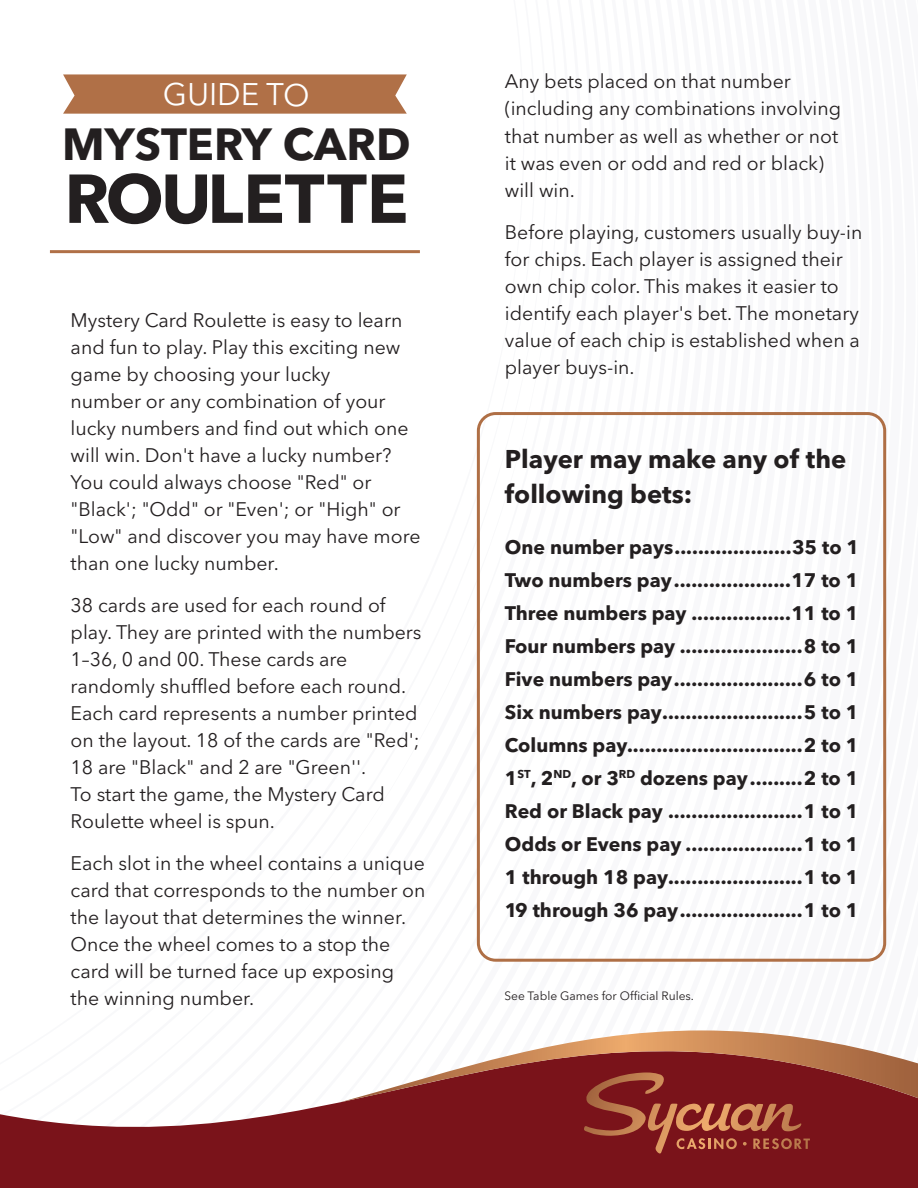
<style>
.page{position:relative;width:918px;height:1188px;background:#fff}
.page>*{position:absolute;margin:0;border:0;box-sizing:border-box;transform-origin:0 0}
.t1{font:700 68.25px "Avenir Next LT Pro";color:#231f20}
.t2{font:700 44.55px "Avenir Next LT Pro";color:#231f20}
.t3{font:31.05px "Avenir Next LT Pro";letter-spacing:-.005em;color:#fff}
.t4{font:700 25.5px/34.5px "Avenir Next LT Pro";color:#231f20}
.t5{font:19.5px/27px "Avenir Next LT Pro";color:#231f20}
.t6{font:700 19.5px/33px "Avenir Next LT Pro";color:#231f20;text-align:justify}
.t7{font:12px "Avenir Next LT Pro";color:#231f20}
</style>
<div class="page">
<svg style="left:0;top:940px;width:918px;height:248px"></svg>
<svg style="left:340px;top:1010px;width:578px;height:92px"></svg>
<svg style="left:583px;top:1072px;width:227px;height:82px"></svg>
<hr style="left:50px;top:250px;width:370px;height:3px;background:#b07047">
<svg style="left:63px;top:74px;width:344px;height:40px"></svg>
<div style="left:477px;top:412px;width:409px;height:550px;border:3px solid #af6f45;border-radius:17px"></div>
<h3 class="t3" style="left:163px;top:76px;width:148px">GUIDE TO</h3>
<h2 class="t2" style="left:62px;top:117px;width:350px">MYSTERY CARD</h2>
<h1 class="t1" style="left:64px;top:157px;width:345px">ROULETTE</h1>
<p class="t5" style="left:71px;top:306px;width:351px">Mystery Card Roulette is easy to learn and fun to play. Play this exciting new game by choosing your lucky<br>number or any combination of your lucky numbers and find out which one will win. Don't have a lucky number?<br>You could always choose "Red" or "Black'; "Odd" or "Even'; or "High" or "Low" and discover you may have more than one lucky number.</p>
<p class="t5" style="left:71px;top:592px;width:352px">38 cards are used for each round of play. They are printed with the numbers 1–36, 0 and 00. These cards are randomly shuffled before each round.<br>Each card represents a number printed on the layout. 18 of the cards are "Red'; 18 are "Black" and 2 are "Green''.<br>To start the game, the Mystery Card Roulette wheel is spun.</p>
<p class="t5" style="left:71px;top:850px;width:356px">Each slot in the wheel contains a unique card that corresponds to the number on the layout that determines the winner.<br>Once the wheel comes to a stop the card will be turned face up exposing the winning number.</p>
<p class="t5" style="left:505px;top:68px;width:338px">Any bets placed on that number (including any combinations involving that number as well as whether or not it was even or odd and red or black) will win.</p>
<p class="t5" style="left:505px;top:218px;width:359px">Before playing, customers usually buy-in for chips. Each player is assigned their own chip color. This makes it easier to identify each player's bet. The monetary value of each chip is established when a player buys-in.</p>
<h3 class="t4" style="left:505px;top:442px;width:343px">Player may make any of the following bets:</h3>
<p class="t6" style="left:505px;top:530px;width:356px">One number pays....................35 to 1<br>Two numbers pay....................17 to 1<br>Three numbers pay .................11 to 1<br>Four numbers pay .....................8 to 1<br>Five numbers pay......................6 to 1<br>Six numbers pay........................5 to 1<br>Columns pay..............................2 to 1<br>1<sup>ST</sup>, 2<sup>ND</sup>, or 3<sup>RD</sup> dozens pay.........2 to 1<br>Red or Black pay .......................1 to 1<br>Odds or Evens pay ....................1 to 1<br>1 through 18 pay.......................1 to 1<br>19 through 36 pay.....................1 to 1</p>
<p class="t7" style="left:504px;top:989px;width:191px">See Table Games for Official Rules.</p>
</div>
